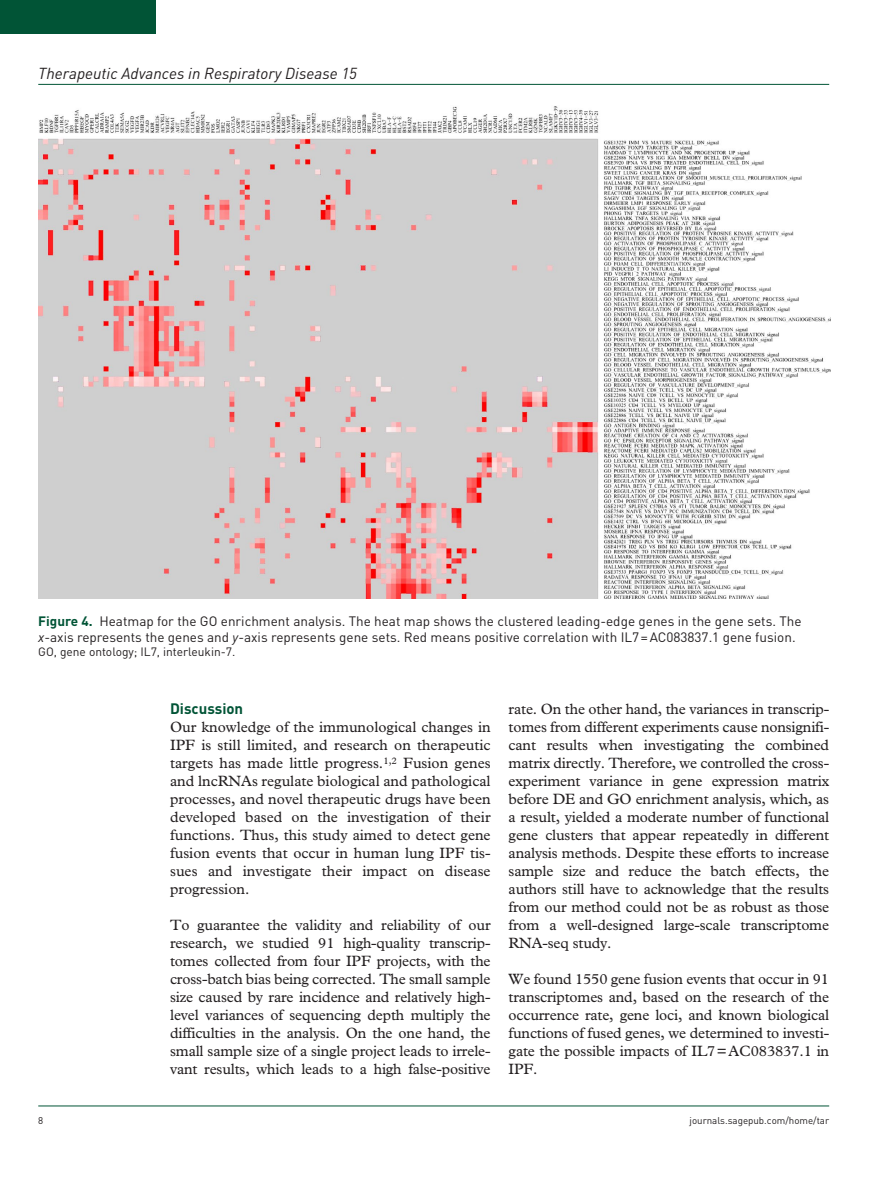
<style>
.page{position:relative;width:893px;height:1191px;background:#fff}
.page>*{position:absolute;margin:0;border:0;box-sizing:border-box;transform-origin:0 0}
.t1{font:italic 15.75px "DIN";color:#231f20}
.t2{font:15px/18px "Plantin Std";letter-spacing:-.01em;color:#231f20;text-align:justify}
.t3{font:700 15px "DIN";color:#015436}
.t4{font:13.5px/15.8px "DIN";color:#231f20}
.t5{font:12px "DIN";color:#231f20}
.t6{font:9.75px "DIN";color:#231f20}
.s1{font-weight:700;color:#015436}
.s2{font-style:italic}
</style>
<div class="page">
<hr style="left:38px;top:84px;width:791px;height:1px;background:#015436">
<hr style="left:38px;top:1105px;width:791px;height:1px;background:#015436">
<div style="left:0;top:0;width:155px;height:34px;background:#015436"></div>
<img style="left:38px;top:106px;width:792px;height:492px">
<p class="t1" style="left:38px;top:63px;width:320px">Therapeutic Advances in Respiratory Disease 15</p>
<p class="t4" style="left:38px;top:613px;width:765px"><span class="s1">Figure 4.</span> Heatmap for the GO enrichment analysis. The heat map shows the clustered leading-edge genes in the gene sets. The <span class="s2">x</span>-axis represents the genes and <span class="s2">y</span>-axis represents gene sets. Red means positive correlation with IL7=AC083837.1 gene fusion.</p>
<p class="t5" style="left:38px;top:644px;width:199px">GO, gene ontology; IL7, interleukin-7.</p>
<p class="t3" style="left:170px;top:699px;width:75px">Discussion</p>
<p class="t2" style="left:170px;top:718px;width:322px">Our knowledge of the immunological changes in IPF is still limited, and research on therapeutic targets has made little progress.<sup>1,2</sup> Fusion genes and lncRNAs regulate biological and pathological processes, and novel therapeutic drugs have been developed based on the investigation of their functions. Thus, this study aimed to detect gene fusion events that occur in human lung IPF tis&shy;sues and investigate their impact on disease progression.</p>
<p class="t2" style="left:170px;top:916px;width:322px">To guarantee the validity and reliability of our research, we studied 91 high-quality transcrip&shy;tomes collected from four IPF projects, with the cross-batch bias being corrected. The small sample size caused by rare incidence and relatively high&shy;level variances of sequencing depth multiply the difficulties in the analysis. On the one hand, the small sample size of a single project leads to irrele&shy;vant results, which leads to a high false-positive</p>
<p class="t2" style="left:509px;top:700px;width:322px">rate. On the other hand, the variances in transcrip&shy;tomes from different experiments cause nonsignifi&shy;cant results when investigating the combined matrix directly. Therefore, we controlled the cross&shy;experiment variance in gene expression matrix before DE and GO enrichment analysis, which, as a result, yielded a moderate number of functional gene clusters that appear repeatedly in different analysis methods. Despite these efforts to increase sample size and reduce the batch effects, the authors still have to acknowledge that the results from our method could not be as robust as those from a well-designed large-scale transcriptome RNA-seq study.</p>
<p class="t2" style="left:509px;top:970px;width:322px">We found 1550 gene fusion events that occur in 91 transcriptomes and, based on the research of the occurrence rate, gene loci, and known biological functions of fused genes, we determined to investi&shy;gate the possible impacts of IL7=AC083837.1 in IPF.</p>
<p class="t6" style="left:38px;top:1114px;width:7px">8</p>
<p class="t6" style="left:689px;top:1114px;width:141px">journals.sagepub.com/home/tar</p>
</div>
